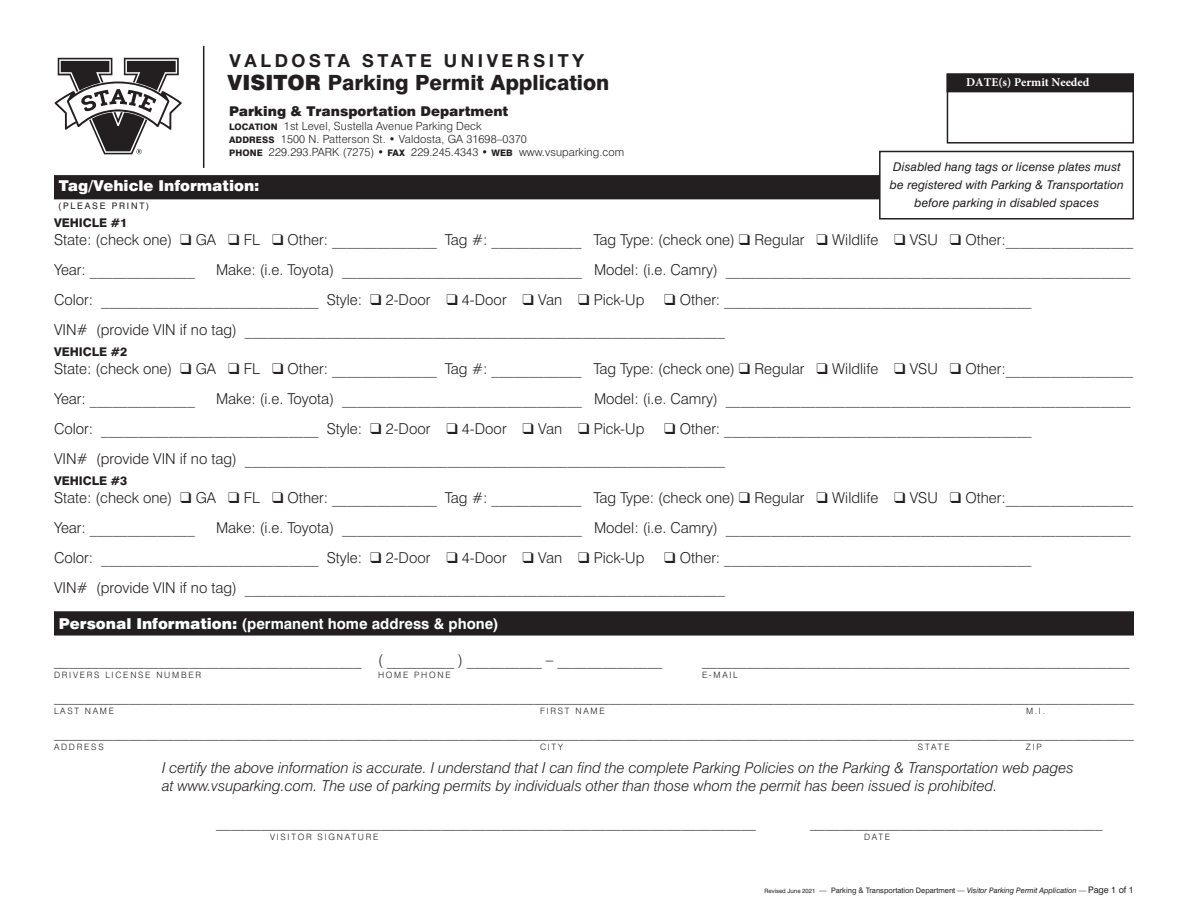
<style>
.page{position:relative;width:1188px;height:918px;background:#fff}
.page>*{position:absolute;margin:0;border:0;box-sizing:border-box;transform-origin:0 0}
.t1{font:800 21px "Swiss 721 BT";color:#231f20}
.t2{font:700 18px "Helvetica Neue LT Std";letter-spacing:.2em;color:#231f20}
.t3{font:300 15px "Swiss 721 BT";color:#231f20}
.t4{font:italic 300 15px "Swiss 721 BT";color:#231f20}
.t5{font:700 15px "Swiss 721 BT";color:#fff}
.t6{font:900 15px "Swiss 721 BT";color:#fff}
.t7{font:900 13.5px "Swiss 721 BT";color:#231f20}
.t8{font:italic 12px/18px "Swiss 721 BT";letter-spacing:.01em;color:#231f20;text-align:center}
.t9{font:800 12px "Swiss 721 BT";color:#231f20}
.t10{font:700 12px "Minion Pro";color:#fff}
.t11{font:300 11.25px/13px "Swiss 721 BT";letter-spacing:.01em;color:#231f20}
.t12{font:9px "Swiss 721 BT";letter-spacing:.2em;color:#231f20}
.t13{font:300 8.7px "Swiss 721 BT";letter-spacing:.2em;color:#231f20}
.t14{font:italic 7.5px "Swiss 721 BT";color:#231f20}
.s1{font-weight:900}
.s2{font-weight:800;font-size:9px}
.s3{font-style:normal;font-size:6px}
.s4{font-style:normal}
.s5{font-style:normal;font-size:9px}
</style>
<div class="page">
<div style="left:55px;top:612px;width:1078px;height:23px;background:#231f20"></div>
<div style="left:54px;top:611px;width:1080px;height:25px;border:2px solid #231f20"></div>
<div style="left:55px;top:176px;width:1078px;height:23px;background:#231f20"></div>
<div style="left:54px;top:175px;width:1080px;height:24px;border:2px solid #231f20"></div>
<div style="left:947px;top:74px;width:186px;height:18px;background:#231f20"></div>
<div style="left:947px;top:74px;width:187px;height:70px;border:2px solid #231f20"></div>
<div style="left:880px;top:151px;width:253px;height:68px;background:#fff"></div>
<div style="left:879px;top:151px;width:255px;height:69px;border:2px solid #231f20"></div>
<svg style="left:54px;top:58px;width:128px;height:96px"></svg>
<hr style="left:203px;top:46px;width:1px;height:122px;background:#231f20">
<p class="t2" style="left:230px;top:49px;width:356px">VALDOSTA STATE UNIVERSITY</p>
<p class="t1" style="left:227px;top:70px;width:384px"><span class="s1">VISITOR</span> Parking Permit Application</p>
<p class="t7" style="left:229px;top:103px;width:281px">Parking &amp; Transportation Department</p>
<p class="t11" style="left:229px;top:119px;width:397px"><span class="s2">LOCATION</span> 1st Level, Sustella Avenue Parking Deck<br><span class="s2">ADDRESS</span> 1500 N. Patterson St. • Valdosta, GA 31698–0370<br><span class="s2">PHONE</span> 229.293.PARK (7275) • <span class="s2">FAX</span> 229.245.4343 • <span class="s2">WEB</span> www.vsuparking.com</p>
<p class="t10" style="left:966px;top:73px;width:125px">DATE(s) Permit Needed</p>
<p class="t8" style="left:890px;top:157px;width:235px">Disabled hang tags or license plates must be registered with Parking &amp; Transportation before parking in disabled spaces</p>
<p class="t6" style="left:59px;top:176px;width:202px">Tag/Vehicle Information:</p>
<p class="t12" style="left:58px;top:200px;width:93px">(PLEASE PRINT)</p>
<p class="t9" style="left:54px;top:215px;width:75px">VEHICLE #1</p>
<p class="t3" style="left:54px;top:230px;width:1081px">State: (check one) ❑ GA ❑ FL ❑ Other: ______________ Tag #: ____________ Tag Type: (check one) ❑ Regular ❑ Wildlife ❑ VSU ❑ Other:_________________</p>
<p class="t3" style="left:54px;top:260px;width:142px">Year: ______________</p>
<p class="t3" style="left:216px;top:260px;width:916px">Make: (i.e. Toyota) ________________________________ Model: (i.e. Camry) ______________________________________________________</p>
<p class="t3" style="left:54px;top:290px;width:592px">Color: _____________________________ Style: ❑ 2-Door ❑ 4-Door ❑ Van ❑ Pick-Up</p>
<p class="t3" style="left:664px;top:290px;width:369px">❑ Other: _________________________________________</p>
<p class="t3" style="left:54px;top:320px;width:672px">VIN# (provide VIN if no tag) ________________________________________________________________</p>
<p class="t9" style="left:54px;top:344px;width:75px">VEHICLE #2</p>
<p class="t3" style="left:54px;top:359px;width:1081px">State: (check one) ❑ GA ❑ FL ❑ Other: ______________ Tag #: ____________ Tag Type: (check one) ❑ Regular ❑ Wildlife ❑ VSU ❑ Other:_________________</p>
<p class="t3" style="left:54px;top:389px;width:142px">Year: ______________</p>
<p class="t3" style="left:216px;top:389px;width:916px">Make: (i.e. Toyota) ________________________________ Model: (i.e. Camry) ______________________________________________________</p>
<p class="t3" style="left:54px;top:419px;width:592px">Color: _____________________________ Style: ❑ 2-Door ❑ 4-Door ❑ Van ❑ Pick-Up</p>
<p class="t3" style="left:664px;top:419px;width:369px">❑ Other: _________________________________________</p>
<p class="t3" style="left:54px;top:449px;width:672px">VIN# (provide VIN if no tag) ________________________________________________________________</p>
<p class="t9" style="left:54px;top:473px;width:75px">VEHICLE #3</p>
<p class="t3" style="left:54px;top:488px;width:1081px">State: (check one) ❑ GA ❑ FL ❑ Other: ______________ Tag #: ____________ Tag Type: (check one) ❑ Regular ❑ Wildlife ❑ VSU ❑ Other:_________________</p>
<p class="t3" style="left:54px;top:518px;width:142px">Year: ______________</p>
<p class="t3" style="left:216px;top:518px;width:916px">Make: (i.e. Toyota) ________________________________ Model: (i.e. Camry) ______________________________________________________</p>
<p class="t3" style="left:54px;top:548px;width:592px">Color: _____________________________ Style: ❑ 2-Door ❑ 4-Door ❑ Van ❑ Pick-Up</p>
<p class="t3" style="left:664px;top:548px;width:369px">❑ Other: _________________________________________</p>
<p class="t3" style="left:54px;top:578px;width:672px">VIN# (provide VIN if no tag) ________________________________________________________________</p>
<p class="t5" style="left:59px;top:614px;width:441px"><span class="s1">Personal Information:</span> (permanent home address &amp; phone)</p>
<p class="t3" style="left:54px;top:650px;width:610px">_________________________________________ ( _________ ) __________ – ______________</p>
<p class="t3" style="left:702px;top:650px;width:429px">_________________________________________________________</p>
<p class="t13" style="left:54px;top:669px;width:149px">DRIVERS LICENSE NUMBER</p>
<p class="t13" style="left:378px;top:669px;width:74px">HOME PHONE</p>
<p class="t13" style="left:702px;top:669px;width:37px">E-MAIL</p>
<p class="t3" style="left:54px;top:686px;width:1081px">________________________________________________________________________________________________________________________________________________</p>
<p class="t13" style="left:54px;top:705px;width:62px">LAST NAME</p>
<p class="t13" style="left:540px;top:705px;width:66px">FIRST NAME</p>
<p class="t13" style="left:1026px;top:705px;width:21px">M.I.</p>
<p class="t3" style="left:54px;top:722px;width:1081px">________________________________________________________________________________________________________________________________________________</p>
<p class="t13" style="left:54px;top:741px;width:51px">ADDRESS</p>
<p class="t13" style="left:540px;top:741px;width:24px">CITY</p>
<p class="t13" style="left:918px;top:741px;width:33px">STATE</p>
<p class="t13" style="left:1026px;top:741px;width:17px">ZIP</p>
<p class="t4" style="left:162px;top:758px;width:913px">I certify the above information is accurate. I understand that I can find the complete Parking Policies on the Parking &amp; Transportation web pages</p>
<p class="t4" style="left:162px;top:776px;width:837px">at www.vsuparking.com. The use of parking permits by individuals other than those whom the permit has been issued is prohibited.</p>
<p class="t3" style="left:216px;top:812px;width:541px">________________________________________________________________________</p>
<p class="t3" style="left:810px;top:812px;width:294px">_______________________________________</p>
<p class="t13" style="left:270px;top:831px;width:110px">VISITOR SIGNATURE</p>
<p class="t13" style="left:864px;top:831px;width:28px">DATE</p>
<p class="t14" style="left:765px;top:886px;width:371px"><span class="s3">Revised June 2021</span> — <span class="s4">Parking &amp; Transportation Department</span> — Visitor Parking Permit Application <span class="s4">—</span> <span class="s5">Page 1 of 1</span></p>
</div>
